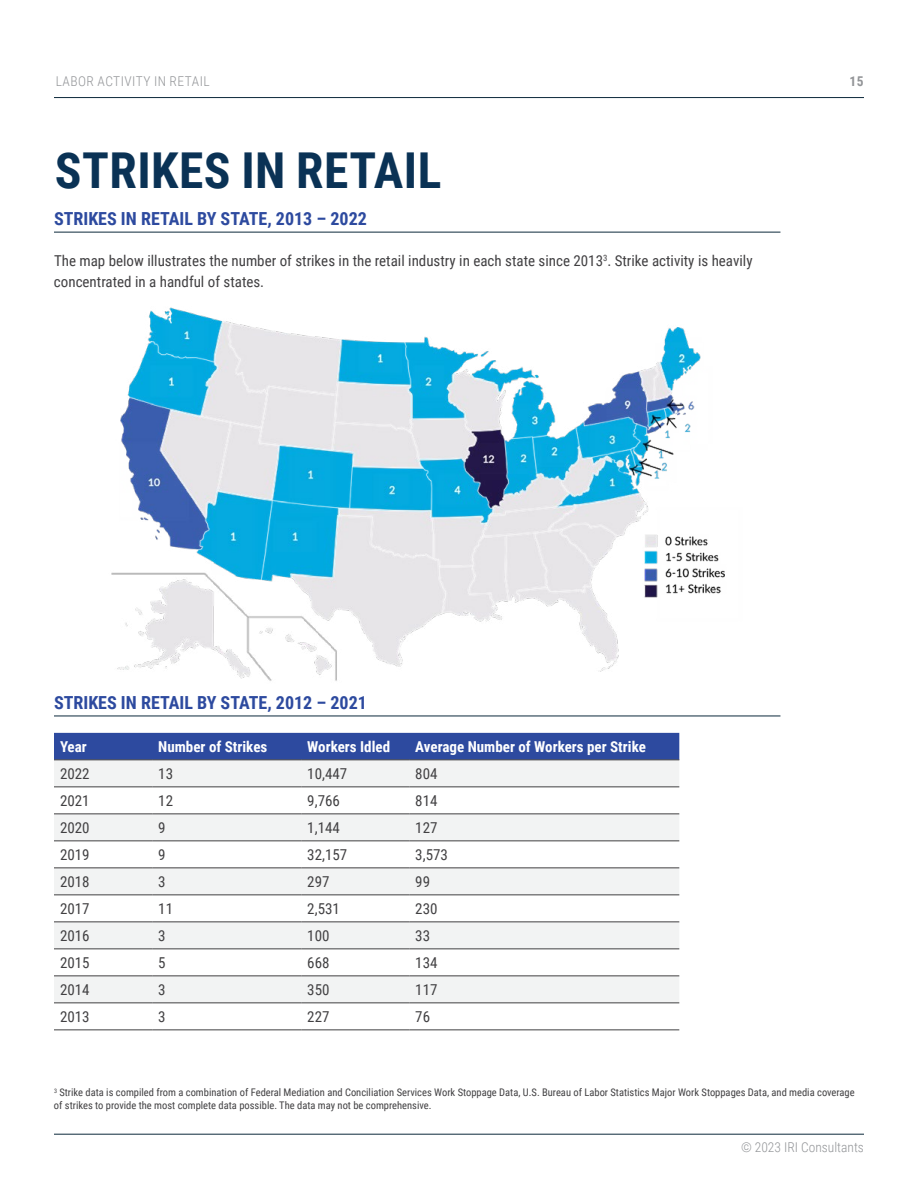
<style>
.page{position:relative;width:918px;height:1188px;background:#fff}
.page>*{position:absolute;margin:0;border:0;box-sizing:border-box;transform-origin:0 0}
.t1{font:700 49.5px "Roboto Condensed";letter-spacing:.01em;color:#0a3255}
.t2{font:700 18px "Roboto Condensed";color:#2d4a9f}
.t3{font:15px/21px "Roboto Condensed";color:#414042}
.t4{font:700 15px "Roboto Condensed";color:#fff}
.t5{font:300 13.5px "Roboto Condensed";letter-spacing:.035em;color:#939598}
.t6{font:300 13.5px "Roboto Condensed";letter-spacing:.01em;color:#939598}
.t7{font:700 13.5px "Roboto Condensed";color:#939598}
.t8{font:10.5px/12.6px "Roboto Condensed";color:#414042}
</style>
<div class="page">
<hr style="left:54px;top:97px;width:810px;height:1px;background:#0c293b">
<hr style="left:54px;top:1134px;width:810px;height:1px;background:#0c293b">
<img style="left:111px;top:307px;width:614px;height:374px">
<hr style="left:54px;top:716px;width:726px;height:1px;background:#0c293b">
<hr style="left:54px;top:232px;width:726px;height:1px;background:#0c293b">
<div style="left:54px;top:733px;width:625px;height:27px;background:#2d4a9f"></div>
<svg style="left:54px;top:761px;width:625px;height:242px;fill:#f2f3f3"></svg>
<hr style="left:54px;top:760px;width:98px;height:1px;background:#414042">
<hr style="left:152px;top:760px;width:149px;height:1px;background:#414042">
<hr style="left:301px;top:760px;width:108px;height:1px;background:#414042">
<hr style="left:409px;top:760px;width:270px;height:1px;background:#414042">
<hr style="left:54px;top:787px;width:98px;height:1px;background:#414042">
<hr style="left:152px;top:787px;width:149px;height:1px;background:#414042">
<hr style="left:301px;top:787px;width:108px;height:1px;background:#414042">
<hr style="left:409px;top:787px;width:270px;height:1px;background:#414042">
<hr style="left:54px;top:814px;width:98px;height:1px;background:#414042">
<hr style="left:152px;top:814px;width:149px;height:1px;background:#414042">
<hr style="left:301px;top:814px;width:108px;height:1px;background:#414042">
<hr style="left:409px;top:814px;width:270px;height:1px;background:#414042">
<hr style="left:54px;top:841px;width:98px;height:1px;background:#414042">
<hr style="left:152px;top:841px;width:149px;height:1px;background:#414042">
<hr style="left:301px;top:841px;width:108px;height:1px;background:#414042">
<hr style="left:409px;top:841px;width:270px;height:1px;background:#414042">
<hr style="left:54px;top:868px;width:98px;height:1px;background:#414042">
<hr style="left:152px;top:868px;width:149px;height:1px;background:#414042">
<hr style="left:301px;top:868px;width:108px;height:1px;background:#414042">
<hr style="left:409px;top:868px;width:270px;height:1px;background:#414042">
<hr style="left:54px;top:895px;width:98px;height:1px;background:#414042">
<hr style="left:152px;top:895px;width:149px;height:1px;background:#414042">
<hr style="left:301px;top:895px;width:108px;height:1px;background:#414042">
<hr style="left:409px;top:895px;width:270px;height:1px;background:#414042">
<hr style="left:54px;top:922px;width:98px;height:1px;background:#414042">
<hr style="left:152px;top:922px;width:149px;height:1px;background:#414042">
<hr style="left:301px;top:922px;width:108px;height:1px;background:#414042">
<hr style="left:409px;top:922px;width:270px;height:1px;background:#414042">
<hr style="left:54px;top:949px;width:98px;height:1px;background:#414042">
<hr style="left:152px;top:949px;width:149px;height:1px;background:#414042">
<hr style="left:301px;top:949px;width:108px;height:1px;background:#414042">
<hr style="left:409px;top:949px;width:270px;height:1px;background:#414042">
<hr style="left:54px;top:976px;width:98px;height:1px;background:#414042">
<hr style="left:152px;top:976px;width:149px;height:1px;background:#414042">
<hr style="left:301px;top:976px;width:108px;height:1px;background:#414042">
<hr style="left:409px;top:976px;width:270px;height:1px;background:#414042">
<hr style="left:54px;top:1003px;width:98px;height:1px;background:#414042">
<hr style="left:152px;top:1003px;width:149px;height:1px;background:#414042">
<hr style="left:301px;top:1003px;width:108px;height:1px;background:#414042">
<hr style="left:409px;top:1003px;width:270px;height:1px;background:#414042">
<hr style="left:54px;top:1030px;width:98px;height:1px;background:#414042">
<hr style="left:152px;top:1030px;width:149px;height:1px;background:#414042">
<hr style="left:301px;top:1030px;width:108px;height:1px;background:#414042">
<hr style="left:409px;top:1030px;width:270px;height:1px;background:#414042">
<p class="t5" style="left:56px;top:72px;width:156px">LABOR ACTIVITY IN RETAIL</p>
<p class="t7" style="left:850px;top:72px;width:16px">15</p>
<h1 class="t1" style="left:55px;top:136px;width:388px">STRIKES IN RETAIL</h1>
<p class="t2" style="left:54px;top:206px;width:314px">STRIKES IN RETAIL BY STATE, 2013 – 2022</p>
<p class="t3" style="left:54px;top:250px;width:700px">The map below illustrates the number of strikes in the retail industry in each state since 2013<sup>3</sup>. Strike activity is heavily concentrated in a handful of states.</p>
<p class="t2" style="left:54px;top:690px;width:314px">STRIKES IN RETAIL BY STATE, 2012 – 2021</p>
<p class="t4" style="left:60px;top:736px;width:28px">Year</p>
<p class="t4" style="left:158px;top:736px;width:111px">Number of Strikes</p>
<p class="t4" style="left:307px;top:736px;width:84px">Workers Idled</p>
<p class="t4" style="left:415px;top:736px;width:232px">Average Number of Workers per Strike</p>
<p class="t3" style="left:60px;top:763px;width:31px">2022</p>
<p class="t3" style="left:158px;top:763px;width:16px">13</p>
<p class="t3" style="left:307px;top:763px;width:41px">10,447</p>
<p class="t3" style="left:415px;top:763px;width:24px">804</p>
<p class="t3" style="left:60px;top:790px;width:31px">2021</p>
<p class="t3" style="left:158px;top:790px;width:16px">12</p>
<p class="t3" style="left:307px;top:790px;width:34px">9,766</p>
<p class="t3" style="left:415px;top:790px;width:24px">814</p>
<p class="t3" style="left:60px;top:817px;width:31px">2020</p>
<p class="t3" style="left:158px;top:817px;width:9px">9</p>
<p class="t3" style="left:307px;top:817px;width:34px">1,144</p>
<p class="t3" style="left:415px;top:817px;width:24px">127</p>
<p class="t3" style="left:60px;top:844px;width:31px">2019</p>
<p class="t3" style="left:158px;top:844px;width:9px">9</p>
<p class="t3" style="left:307px;top:844px;width:41px">32,157</p>
<p class="t3" style="left:415px;top:844px;width:34px">3,573</p>
<p class="t3" style="left:60px;top:871px;width:31px">2018</p>
<p class="t3" style="left:158px;top:871px;width:9px">3</p>
<p class="t3" style="left:307px;top:871px;width:24px">297</p>
<p class="t3" style="left:415px;top:871px;width:16px">99</p>
<p class="t3" style="left:60px;top:898px;width:31px">2017</p>
<p class="t3" style="left:158px;top:898px;width:16px">11</p>
<p class="t3" style="left:307px;top:898px;width:34px">2,531</p>
<p class="t3" style="left:415px;top:898px;width:24px">230</p>
<p class="t3" style="left:60px;top:925px;width:31px">2016</p>
<p class="t3" style="left:158px;top:925px;width:9px">3</p>
<p class="t3" style="left:307px;top:925px;width:24px">100</p>
<p class="t3" style="left:415px;top:925px;width:16px">33</p>
<p class="t3" style="left:60px;top:952px;width:31px">2015</p>
<p class="t3" style="left:158px;top:952px;width:9px">5</p>
<p class="t3" style="left:307px;top:952px;width:24px">668</p>
<p class="t3" style="left:415px;top:952px;width:24px">134</p>
<p class="t3" style="left:60px;top:979px;width:31px">2014</p>
<p class="t3" style="left:158px;top:979px;width:9px">3</p>
<p class="t3" style="left:307px;top:979px;width:24px">350</p>
<p class="t3" style="left:415px;top:979px;width:24px">117</p>
<p class="t3" style="left:60px;top:1006px;width:31px">2013</p>
<p class="t3" style="left:158px;top:1006px;width:9px">3</p>
<p class="t3" style="left:307px;top:1006px;width:24px">227</p>
<p class="t3" style="left:415px;top:1006px;width:16px">76</p>
<p class="t8" style="left:54px;top:1086px;width:802px"><sup>3</sup> Strike data is compiled from a combination of Federal Mediation and Conciliation Services Work Stoppage Data, U.S. Bureau of Labor Statistics Major Work Stoppages Data, and media coverage of strikes to provide the most complete data possible. The data may not be comprehensive.</p>
<p class="t6" style="left:741px;top:1138px;width:124px">© 2023 IRI Consultants</p>
</div>
